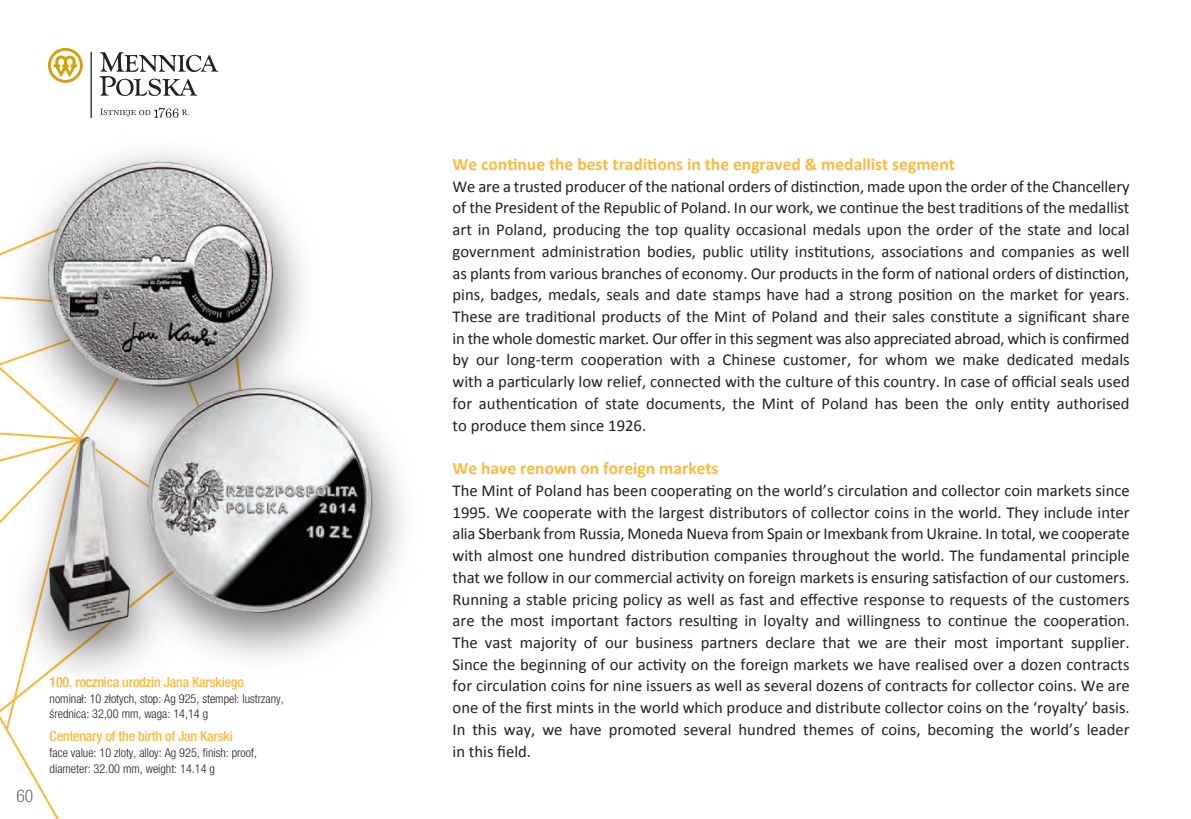
<style>
.page{position:relative;width:1191px;height:819px;background:#fff}
.page>*{position:absolute;margin:0;border:0;box-sizing:border-box;transform-origin:0 0}
.t1{font:700 17.5px "Calibri";color:#fcb93c}
.t2{font:300 condensed 17.5px "Helvetica Neue LT Pro";color:#6c6d70}
.t3{font:16.62px/21.7px "Calibri";color:#231f20;text-align:justify}
.t4{font:500 condensed 14px "Helvetica Neue LT Pro";letter-spacing:-.015em;color:#fcb93c}
.t5{font:300 condensed 12.25px/15.8px "Helvetica Neue LT Pro";color:#231f20}
.s1{color:#fff}
</style>
<div class="page">
<img style="left:1px;top:47px;width:402px;height:769px">
<p class="t2" style="left:11px;top:785px;width:24px"><span class="s1">6</span>60</p>
<p class="t4" style="left:50px;top:673px;width:196px">100. rocznica urodzin Jana Karskiego</p>
<p class="t5" style="left:50px;top:690px;width:236px">nominał: 10 złotych, stop: Ag 925, stempel: lustrzany, średnica: 32,00 mm, waga: 14,14 g</p>
<p class="t4" style="left:50px;top:727px;width:185px">Centenary of the birth of Jan Karski</p>
<p class="t5" style="left:50px;top:744px;width:209px">face value: 10 zloty, alloy: Ag 925, finish: proof, diameter: 32.00 mm, weight: 14.14 g</p>
<p class="t1" style="left:452px;top:153px;width:504px">We continue the best traditions in the engraved &amp; medallist segment</p>
<p class="t3" style="left:452px;top:175px;width:678px">We are a trusted producer of the national orders of distinction, made upon the order of the Chancellery of the President of the Republic of Poland. In our work, we continue the best traditions of the medallist art in Poland, producing the top quality occasional medals upon the order of the state and local government administration bodies, public utility institutions, associations and companies as well as plants from various branches of economy. Our products in the form of national orders of distinction, pins, badges, medals, seals and date stamps have had a strong position on the market for years.<br>These are traditional products of the Mint of Poland and their sales constitute a significant share in the whole domestic market. Our offer in this segment was also appreciated abroad, which is confirmed by our long-term cooperation with a Chinese customer, for whom we make dedicated medals with a particularly low relief, connected with the culture of this country. In case of official seals used for authentication of state documents, the Mint of Poland has been the only entity authorised to produce them since 1926.</p>
<p class="t1" style="left:452px;top:457px;width:267px">We have renown on foreign markets</p>
<p class="t3" style="left:452px;top:479px;width:678px">The Mint of Poland has been cooperating on the world’s circulation and collector coin markets since 1995. We cooperate with the largest distributors of collector coins in the world. They include inter alia Sberbank from Russia, Moneda Nueva from Spain or Imexbank from Ukraine. In total, we cooperate with almost one hundred distribution companies throughout the world. The fundamental principle that we follow in our commercial activity on foreign markets is ensuring satisfaction of our customers.<br>Running a stable pricing policy as well as fast and effective response to requests of the customers are the most important factors resulting in loyalty and willingness to continue the cooperation.<br>The vast majority of our business partners declare that we are their most important supplier.<br>Since the beginning of our activity on the foreign markets we have realised over a dozen contracts for circulation coins for nine issuers as well as several dozens of contracts for collector coins. We are one of the first mints in the world which produce and distribute collector coins on the ‘royalty’ basis.<br>In this way, we have promoted several hundred themes of coins, becoming the world’s leader in this field.</p>
</div>
